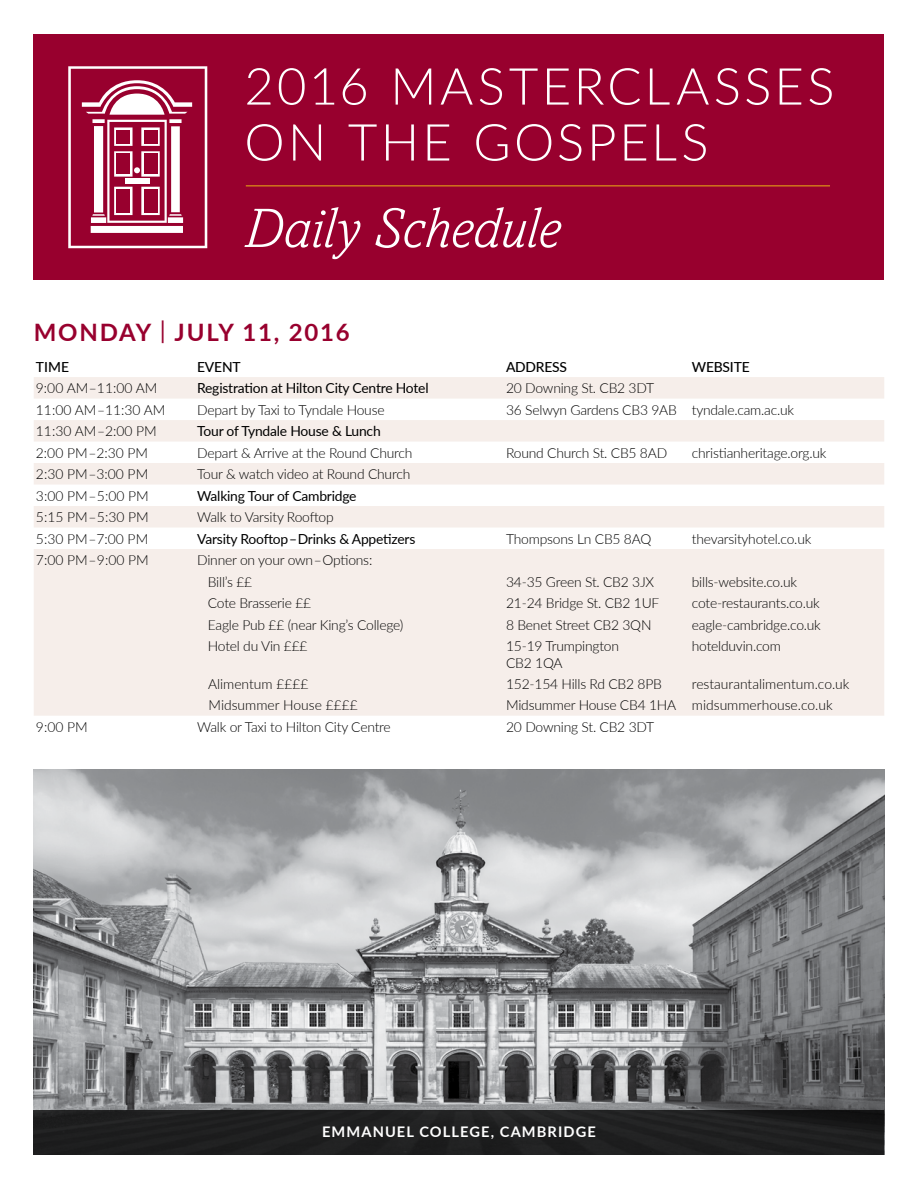
<style>
.page{position:relative;width:918px;height:1188px;background:#fff}
.page>*{position:absolute;margin:0;border:0;box-sizing:border-box;transform-origin:0 0}
.t1{font:italic 300 57px "Amasis MTW01";letter-spacing:-.01em;color:#fff}
.t2{font:300 51px/55.9px "Lato";letter-spacing:.06em;color:#fff}
.t3{font:700 24px "Lato";letter-spacing:.075em;color:#98002e}
.t4{font:700 14.7px "Lato";letter-spacing:.075em;color:#fff}
.t5{font:300 13.8px/21.5px "Lato";letter-spacing:-.015em;color:#000}
.t6{font:13.8px "Lato";letter-spacing:-.015em;color:#000}
.t7{font:500 13.8px "Lato";letter-spacing:-.015em;color:#000}
.s1{font-weight:400}
</style>
<div class="page">
<svg style="left:34px;top:377px;width:850px;height:339px;fill:#f6eeea"></svg>
<div style="left:34px;top:34px;width:850px;height:245px;background:#98002e"></div>
<hr style="left:246px;top:185px;width:584px;height:1px;background:#e7a614">
<svg style="left:68px;top:66px;width:140px;height:183px"></svg>
<img style="left:34px;top:770px;width:850px;height:340px">
<div style="left:34px;top:1110px;width:850px;height:44px;background:#1f1f20"></div>
<h2 class="t2" style="left:244px;top:56px;width:592px">2016 MASTERCLASSES<br>ON THE GOSPELS</h2>
<h1 class="t1" style="left:244px;top:197px;width:317px">Daily Schedule</h1>
<h3 class="t3" style="left:34px;top:314px;width:318px">MONDAY <span class="s1">|</span> JULY 11, 2016</h3>
<p class="t7" style="left:36px;top:357px;width:35px">TIME</p>
<p class="t7" style="left:197px;top:357px;width:45px">EVENT</p>
<p class="t7" style="left:506px;top:357px;width:63px">ADDRESS</p>
<p class="t7" style="left:692px;top:357px;width:59px">WEBSITE</p>
<p class="t5" style="left:36px;top:377px;width:123px">9:00 AM–11:00 AM</p>
<p class="t6" style="left:197px;top:378px;width:233px">Registration at Hilton City Centre Hotel</p>
<p class="t5" style="left:506px;top:377px;width:150px">20 Downing St. CB2 3DT</p>
<p class="t5" style="left:36px;top:398px;width:131px">11:00 AM–11:30 AM</p>
<p class="t5" style="left:197px;top:398px;width:189px">Depart by Taxi to Tyndale House</p>
<p class="t5" style="left:506px;top:398px;width:290px">36 Selwyn Gardens CB3 9AB tyndale.cam.ac.uk</p>
<p class="t5" style="left:36px;top:420px;width:122px">11:30 AM–2:00 PM</p>
<p class="t6" style="left:197px;top:421px;width:185px">Tour of Tyndale House &amp; Lunch</p>
<p class="t5" style="left:36px;top:441px;width:114px">2:00 PM–2:30 PM</p>
<p class="t5" style="left:197px;top:441px;width:217px">Depart &amp; Arrive at the Round Church</p>
<p class="t5" style="left:506px;top:441px;width:163px">Round Church St. CB5 8AD</p>
<p class="t5" style="left:692px;top:441px;width:136px">christianheritage.org.uk</p>
<p class="t5" style="left:36px;top:463px;width:114px">2:30 PM–3:00 PM</p>
<p class="t5" style="left:197px;top:463px;width:215px">Tour &amp; watch video at Round Church</p>
<p class="t5" style="left:36px;top:484px;width:114px">3:00 PM–5:00 PM</p>
<p class="t6" style="left:197px;top:486px;width:161px">Walking Tour of Cambridge</p>
<p class="t5" style="left:36px;top:506px;width:114px">5:15 PM–5:30 PM</p>
<p class="t5" style="left:197px;top:506px;width:138px">Walk to Varsity Rooftop</p>
<p class="t5" style="left:36px;top:527px;width:114px">5:30 PM–7:00 PM</p>
<p class="t6" style="left:197px;top:529px;width:220px">Varsity Rooftop–Drinks &amp; Appetizers</p>
<p class="t5" style="left:506px;top:527px;width:147px">Thompsons Ln CB5 8AQ</p>
<p class="t5" style="left:692px;top:527px;width:121px">thevarsityhotel.co.uk</p>
<p class="t5" style="left:36px;top:549px;width:114px">7:00 PM–9:00 PM</p>
<p class="t5" style="left:208px;top:549px;width:166px;text-indent:-11px">Dinner on your own–Options:<br>Bill’s ££</p>
<p class="t5" style="left:506px;top:570px;width:150px">34-35 Green St. CB2 3JX</p>
<p class="t5" style="left:692px;top:570px;width:107px">bills-website.co.uk</p>
<p class="t5" style="left:208px;top:592px;width:105px">Cote Brasserie ££</p>
<p class="t5" style="left:506px;top:592px;width:155px">21-24 Bridge St. CB2 1UF</p>
<p class="t5" style="left:692px;top:592px;width:129px">cote-restaurants.co.uk</p>
<p class="t5" style="left:208px;top:613px;width:197px">Eagle Pub ££ (near King’s College)</p>
<p class="t5" style="left:506px;top:613px;width:147px">8 Benet Street CB2 3QN</p>
<p class="t5" style="left:692px;top:613px;width:131px">eagle-cambridge.co.uk</p>
<p class="t5" style="left:208px;top:635px;width:101px">Hotel du Vin £££</p>
<p class="t5" style="left:506px;top:637px;width:114px;line-height:16.6px">15-19 Trumpington<br>CB2 1QA</p>
<p class="t5" style="left:692px;top:635px;width:91px">hotelduvin.com</p>
<p class="t5" style="left:208px;top:673px;width:102px">Alimentum ££££</p>
<p class="t5" style="left:506px;top:673px;width:157px">152-154 Hills Rd CB2 8PB</p>
<p class="t5" style="left:692px;top:673px;width:159px">restaurantalimentum.co.uk</p>
<p class="t5" style="left:209px;top:694px;width:151px">Midsummer House ££££</p>
<p class="t5" style="left:506px;top:694px;width:328px">Midsummer House CB4 1HA midsummerhouse.co.uk</p>
<p class="t5" style="left:36px;top:716px;width:53px">9:00 PM</p>
<p class="t5" style="left:197px;top:716px;width:195px">Walk or Taxi to Hilton City Centre</p>
<p class="t5" style="left:506px;top:716px;width:150px">20 Downing St. CB2 3DT</p>
<p class="t4" style="left:322px;top:1120px;width:275px">EMMANUEL COLLEGE, CAMBRIDGE</p>
</div>
